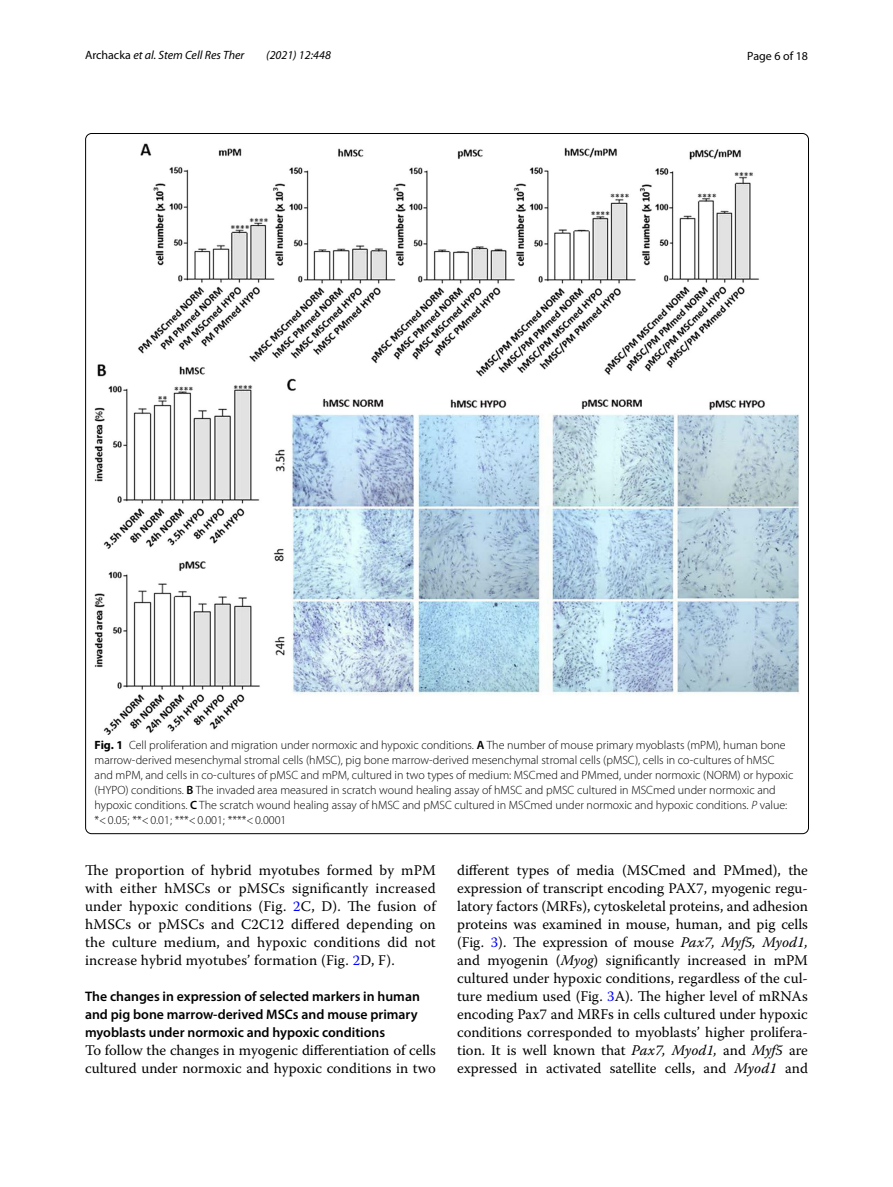
<style>
.page{position:relative;width:893px;height:1187px;background:#fff}
.page>*{position:absolute;margin:0;border:0;box-sizing:border-box;transform-origin:0 0}
.t1{font:14.7px/18px "Warnock Pro";color:#000;text-align:justify}
.t2{font:600 13.8px/18px "Myriad Pro";color:#000}
.t3{font:300 12px/15px "Myriad Pro";color:#000}
.t4{font:italic 12px "Myriad Pro";color:#000}
.t5{font:12px "Myriad Pro";color:#000}
.s1{font-style:normal}
.s2{font-weight:700}
.s3{font-weight:600}
.s4{font-style:italic}
.s5{color:#00f}
</style>
<div class="page">
<img style="left:95px;top:143px;width:704px;height:591px">
<p class="t4" style="left:85px;top:48px;width:161px"><span class="s1">Archacka</span> et al. Stem Cell Res Ther</p>
<p class="t4" style="left:266px;top:48px;width:66px">(2021) 12:448</p>
<p class="t5" style="left:747px;top:48px;width:62px">Page 6 of 18</p>
<p class="t3" style="left:95px;top:738px;width:700px"><span class="s2">Fig. 1</span> Cell proliferation and migration under normoxic and hypoxic conditions. <span class="s3">A</span> The number of mouse primary myoblasts (mPM), human bone marrow-derived mesenchymal stromal cells (hMSC), pig bone marrow-derived mesenchymal stromal cells (pMSC), cells in co-cultures of hMSC and mPM, and cells in co-cultures of pMSC and mPM, cultured in two types of medium: MSCmed and PMmed, under normoxic (NORM) or hypoxic (HYPO) conditions. <span class="s3">B</span> The invaded area measured in scratch wound healing assay of hMSC and pMSC cultured in MSCmed under normoxic and hypoxic conditions. <span class="s3">C</span> The scratch wound healing assay of hMSC and pMSC cultured in MSCmed under normoxic and hypoxic conditions. <span class="s4">P</span> value: *&lt;0.05; **&lt;0.01; ***&lt;0.001; ****&lt;0.0001</p>
<p class="t1" style="left:85px;top:860px;width:352px">The proportion of hybrid myotubes formed by mPM with either hMSCs or pMSCs significantly increased under hypoxic conditions (Fig. <span class="s5">2</span>C, D). The fusion of hMSCs or pMSCs and C2C12 differed depending on the culture medium, and hypoxic conditions did not increase hybrid myotubes’ formation (Fig. <span class="s5">2</span>D, F).</p>
<p class="t2" style="left:85px;top:986px;width:336px">The changes in expression of selected markers in human and pig bone marrow‑derived MSCs and mouse primary myoblasts under normoxic and hypoxic conditions</p>
<p class="t1" style="left:85px;top:1040px;width:352px">To follow the changes in myogenic differentiation of cells cultured under normoxic and hypoxic conditions in two</p>
<p class="t1" style="left:457px;top:860px;width:352px">different types of media (MSCmed and PMmed), the expression of transcript encoding PAX7, myogenic regu&shy;latory factors (MRFs), cytoskeletal proteins, and adhesion proteins was examined in mouse, human, and pig cells (Fig. <span class="s5">3</span>). The expression of mouse <span class="s4">Pax7, Myf5, Myod1, </span>and myogenin (<span class="s4">Myog</span>) significantly increased in mPM cultured under hypoxic conditions, regardless of the cul&shy;ture medium used (Fig. <span class="s5">3</span>A). The higher level of mRNAs encoding Pax7 and MRFs in cells cultured under hypoxic conditions corresponded to myoblasts’ higher prolifera&shy;tion. It is well known that <span class="s4">Pax7, Myod1,</span> and <span class="s4">Myf5</span> are expressed in activated satellite cells, and <span class="s4">Myod1</span> and</p>
</div>
